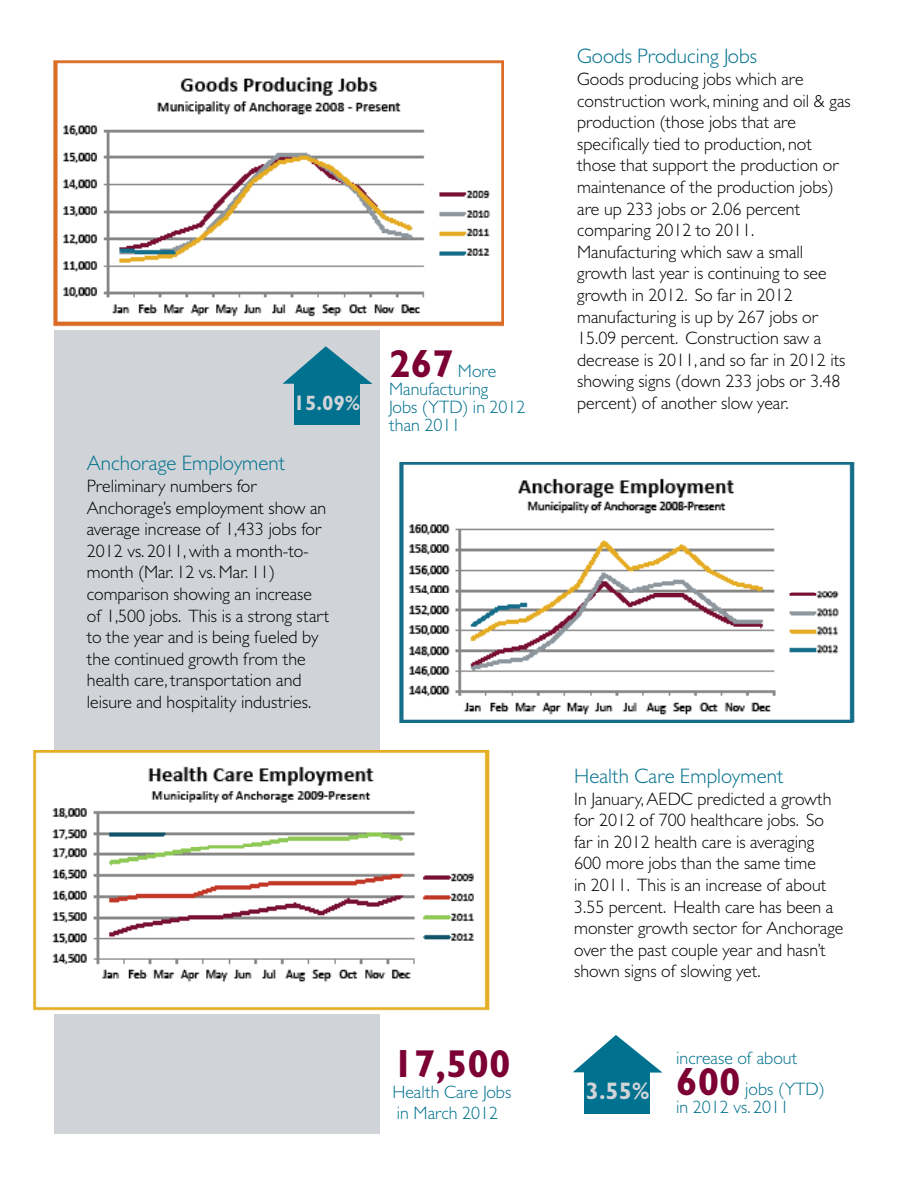
<style>
.page{position:relative;width:918px;height:1188px;background:#fff}
.page>*{position:absolute;margin:0;border:0;box-sizing:border-box;transform-origin:0 0}
.t1{font:700 39px "Gill Sans MT Std";color:#7c0033}
.t2{font:700 24px "Gill Sans MT Std";color:#d0d4d8}
.t3{font:300 21px "Gill Sans MT Std";color:#00718e}
.t4{font:700 20.85px "Gill Sans MT Std";color:#d0d4d8}
.t5{font:300 18px/21.6px "Gill Sans MT Std";color:#000}
.t6{font:300 18px/18px "Gill Sans MT Std";color:#00718e}
.s1{font-weight:700;font-size:39px;color:#7c0033}
</style>
<div class="page">
<div style="left:54px;top:54px;width:325px;height:1079px;background:#d0d4d8"></div>
<div style="left:295px;top:382px;width:65px;height:43px;background:#00718e"></div>
<svg style="left:283px;top:346px;width:89px;height:38px"></svg>
<div style="left:585px;top:1071px;width:65px;height:43px;background:#00718e"></div>
<svg style="left:573px;top:1035px;width:90px;height:38px"></svg>
<img style="left:53px;top:54px;width:451px;height:275px">
<img style="left:399px;top:463px;width:456px;height:260px">
<img style="left:33px;top:751px;width:457px;height:262px">
<p class="t3" style="left:577px;top:44px;width:181px">Goods Producing Jobs</p>
<p class="t5" style="left:577px;top:68px;width:275px">Goods producing jobs which are construction work, mining and oil &amp; gas production (those jobs that are specifically tied to production, not those that support the production or maintenance of the production jobs) are up 233 jobs or 2.06 percent comparing 2012 to 2011.<br>Manufacturing which saw a small growth last year is continuing to see growth in 2012. So far in 2012 manufacturing is up by 267 jobs or 15.09 percent. Construction saw a decrease is 2011, and so far in 2012 its showing signs (down 233 jobs or 3.48</p>
<p class="t6" style="left:389px;top:361px;width:138px"><span class="s1">267</span> More<br>Manufacturing<br>Jobs (YTD) in 2012 than 2011</p>
<p class="t4" style="left:294px;top:390px;width:68px">15.09%</p>
<p class="t5" style="left:577px;top:392px;width:213px">percent) of another slow year.</p>
<p class="t3" style="left:87px;top:451px;width:200px">Anchorage Employment</p>
<p class="t5" style="left:87px;top:475px;width:244px">Preliminary numbers for<br>Anchorage’s employment show an average increase of 1,433 jobs for<br>2012 vs. 2011, with a month-to&shy;month (Mar. 12 vs. Mar. 11) comparison showing an increase of 1,500 jobs. This is a strong start to the year and is being fueled by the continued growth from the health care, transportation and leisure and hospitality industries.</p>
<h1 class="t1" style="left:392px;top:1040px;width:120px">17,500</h1>
<p class="t6" style="left:392px;top:1082px;width:120px;line-height:21px">Health Care Jobs in March 2012</p>
<p class="t3" style="left:574px;top:763px;width:211px">Health Care Employment</p>
<p class="t5" style="left:574px;top:787px;width:271px">In January, AEDC predicted a growth for 2012 of 700 healthcare jobs. So far in 2012 health care is averaging 600 more jobs than the same time<br>in 2011. This is an increase of about 3.55 percent. Health care has been a monster growth sector for Anchorage over the past couple year and hasn’t shown signs of slowing yet.</p>
<h2 class="t2" style="left:586px;top:1076px;width:65px">3.55%</h2>
<p class="t6" style="left:676px;top:1042px;width:150px;line-height:31.5px">increase of about<br><span class="s1">600</span> jobs (YTD)</p>
<p class="t6" style="left:676px;top:1098px;width:115px">in 2012 vs. 2011</p>
</div>
